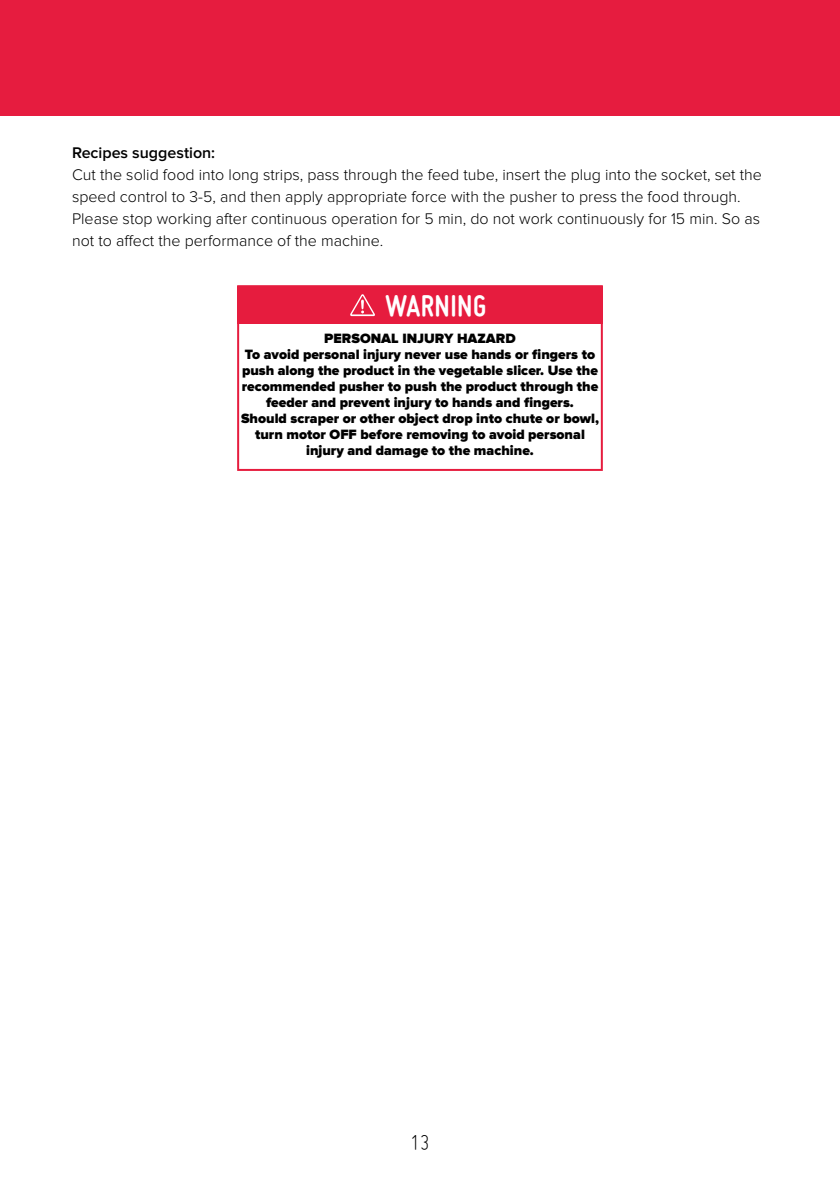
<style>
.page{position:relative;width:840px;height:1191px;background:#fff}
.page>*{position:absolute;margin:0;border:0;box-sizing:border-box;transform-origin:0 0}
.t1{font:700 32px "Miso";letter-spacing:.015em;color:#fff}
.t2{font:300 24px "Miso";color:#000}
.t3{font:300 16px/22px "Proxima Nova";color:#000}
.t4{font:600 16px "Proxima Nova";color:#000}
.t5{font:900 14px/16px "Proxima Nova";color:#000;text-align:center}
</style>
<div class="page">
<div style="left:0;top:0;width:839px;height:116px;background:#e61c3f"></div>
<div style="left:237px;top:286px;width:365px;height:37px;background:#e61c3e"></div>
<svg style="left:350px;top:294px;width:25px;height:22px"></svg>
<div style="left:237px;top:285px;width:365px;height:186px;border:2px solid #e61c3e"></div>
<p class="t4" style="left:72px;top:145px;width:144px">Recipes suggestion:</p>
<p class="t3" style="left:72px;top:164px;width:691px">Cut the solid food into long strips, pass through the feed tube, insert the plug into the socket, set the speed control to 3-5, and then apply appropriate force with the pusher to press the food through.<br>Please stop working after continuous operation for 5 min, do not work continuously for 15 min. So as not to affect the performance of the machine.</p>
<h1 class="t1" style="left:385px;top:288px;width:103px">WARNING</h1>
<p class="t5" style="left:241px;top:331px;width:359px">PERSONAL INJURY HAZARD<br>To avoid personal injury never use hands or fingers to push along the product in the vegetable slicer. Use the recommended pusher to push the product through the feeder and prevent injury to hands and fingers.<br>Should scraper or other object drop into chute or bowl, turn motor OFF before removing to avoid personal injury and damage to the machine.</p>
<h2 class="t2" style="left:410px;top:1129px;width:21px">13</h2>
</div>
